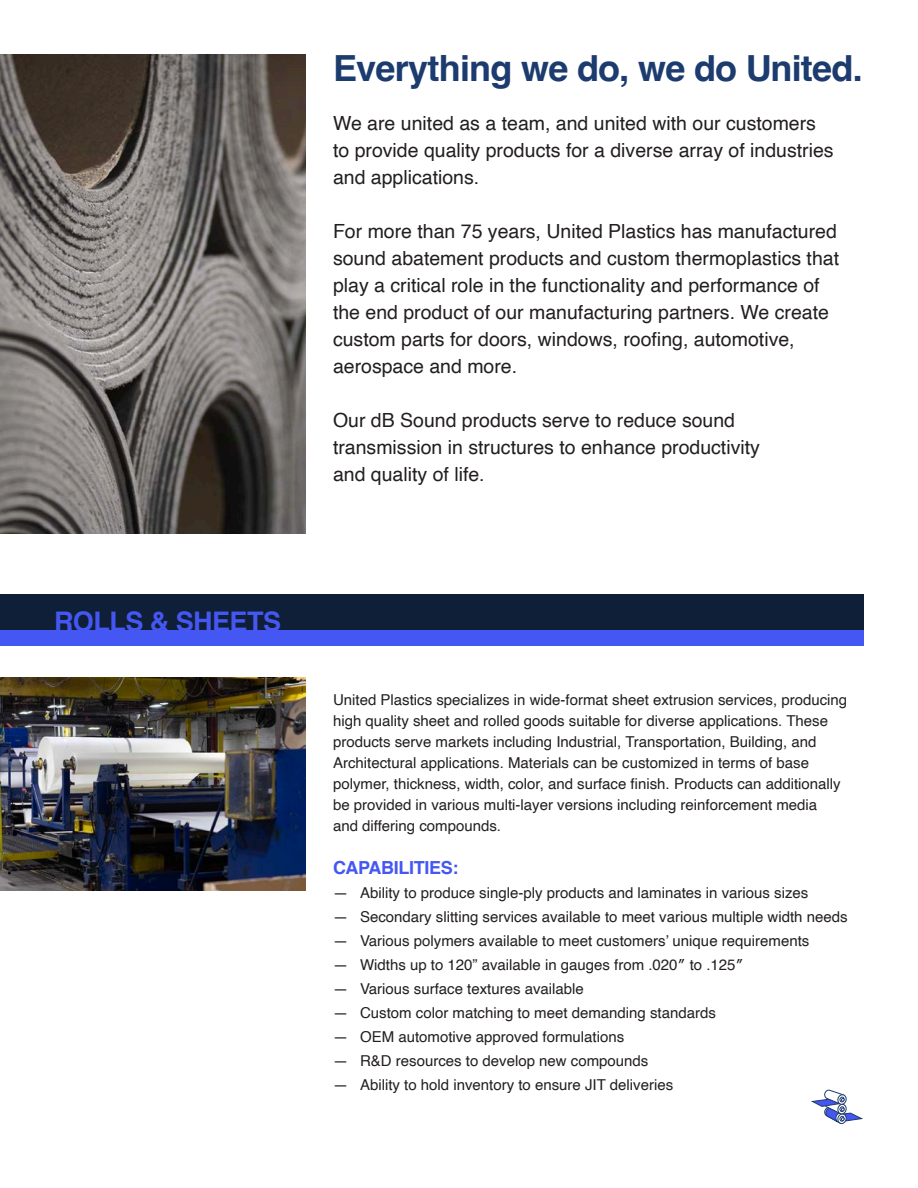
<style>
.page{position:relative;width:918px;height:1188px;background:#fff}
.page>*{position:absolute;margin:0;border:0;box-sizing:border-box;transform-origin:0 0}
.t1{font:700 36px "Helvetica";letter-spacing:-.02em;color:#1c3b6e}
.t2{font:700 27px "Helvetica";letter-spacing:-.02em;color:#4557f2}
.t3{font:19.5px/27px "Helvetica";color:#231f20}
.t4{font:700 18px "Helvetica";letter-spacing:-.02em;color:#4557f2}
.t5{font:15px/21px "Helvetica";color:#231f20}
</style>
<div class="page">
<div style="left:0;top:594px;width:864px;height:37px;background:#0f1f38"></div>
<div style="left:0;top:631px;width:864px;height:15px;background:#4557f2"></div>
<svg style="left:811px;top:1090px;width:52px;height:34px"></svg>
<img style="left:0;top:54px;width:306px;height:480px">
<img style="left:0;top:678px;width:306px;height:213px">
<p class="t2" style="left:54px;top:605px;width:229px">ROLLS &amp; SHEETS</p>
<p class="t1" style="left:333px;top:46px;width:531px">Everything we do, we do United.</p>
<p class="t3" style="left:333px;top:110px;width:502px">We are united as a team, and united with our customers to provide quality products for a diverse array of industries and applications.</p>
<p class="t3" style="left:333px;top:218px;width:508px">For more than 75 years, United Plastics has manufactured sound abatement products and custom thermoplastics that play a critical role in the functionality and performance of the end product of our manufacturing partners. We create custom parts for doors, windows, roofing, automotive, aerospace and more.</p>
<p class="t3" style="left:333px;top:407px;width:428px">Our dB Sound products serve to reduce sound transmission in structures to enhance productivity and quality of life.</p>
<p class="t5" style="left:333px;top:689px;width:516px">United Plastics specializes in wide-format sheet extrusion services, producing high quality sheet and rolled goods suitable for diverse applications. These products serve markets including Industrial, Transportation, Building, and Architectural applications. Materials can be customized in terms of base polymer, thickness, width, color, and surface finish. Products can additionally be provided in various multi-layer versions including reinforcement media<br>and differing compounds.</p>
<p class="t4" style="left:333px;top:857px;width:127px">CAPABILITIES:</p>
<p class="t5" style="left:333px;top:883px;width:477px">— Ability to produce single-ply products and laminates in various sizes</p>
<p class="t5" style="left:333px;top:907px;width:516px">— Secondary slitting services available to meet various multiple width needs</p>
<p class="t5" style="left:333px;top:931px;width:478px">— Various polymers available to meet customers’ unique requirements</p>
<p class="t5" style="left:333px;top:955px;width:412px">— Widths up to 120” available in gauges from .020″ to .125″</p>
<p class="t5" style="left:333px;top:979px;width:252px">— Various surface textures available</p>
<p class="t5" style="left:333px;top:1003px;width:384px">— Custom color matching to meet demanding standards</p>
<p class="t5" style="left:333px;top:1027px;width:293px">— OEM automotive approved formulations</p>
<p class="t5" style="left:333px;top:1051px;width:317px">— R&amp;D resources to develop new compounds</p>
<p class="t5" style="left:333px;top:1075px;width:342px">— Ability to hold inventory to ensure JIT deliveries</p>
</div>
